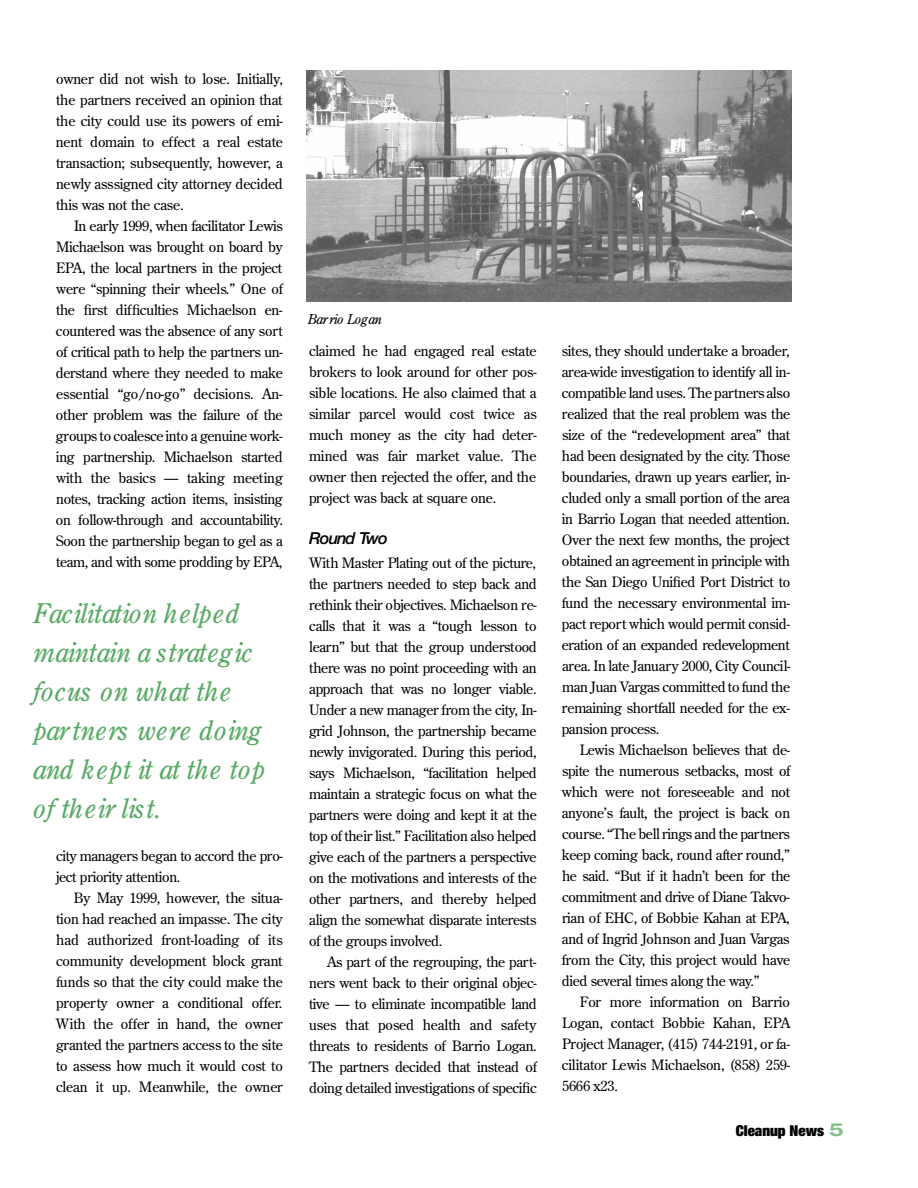
<style>
.page{position:relative;width:918px;height:1188px;background:#fff}
.page>*{position:absolute;margin:0;border:0;box-sizing:border-box;transform-origin:0 0}
.t1{font:italic 27px/39px "Century Old Style";letter-spacing:-.015em;color:#5aaa66}
.t2{font:italic 500 16.5px "Helvetica Neue";letter-spacing:-.07em;color:#000}
.t3{font:900 expanded 15px "Helvetica Neue";color:#000}
.t4{font:14.25px/21px "Century Old Style";letter-spacing:-.025em;color:#000;text-align:justify}
.t5{font:italic 13.5px "Century Old Style";letter-spacing:-.03em;color:#000}
.s1{font-weight:700;font-size:18px;color:#83c08d}
</style>
<div class="page">
<img style="left:306px;top:71px;width:485px;height:231px">
<p class="t4" style="left:56px;top:70px;width:228px">owner did not wish to lose. Initially, the partners received an opinion that the city could use its powers of emi&shy;nent domain to effect a real estate transaction; subsequently, however, a newly asssigned city attorney decided this was not the case.</p>
<p class="t4" style="left:56px;top:217px;width:229px;text-indent:18px">In early 1999, when facilitator Lewis Michaelson was brought on board by E PA, the local partners in the pro j e c t w e re “spinning their wheels.” One of the first difficulties Michaelson en&shy;c o u n t e red was the absence of any sort of critical path to help the partners un&shy;derstand where they needed to make essential “go/no-go” decisions. An&shy;other problem was the failure of the g roups to coalesce into a genuine work&shy;ing partnership. Michaelson start e d with the basics — taking meeting notes, tracking action items, insisting on follow-through and accountability.<br>Soon the partnership began to gel as a team, and with some prodding by EPA ,</p>
<h1 class="t1" style="left:33px;top:596px;width:234px">Facilitation helped maintain a strategic focus on what the<br>p a rtners were doing and kept it at the top of their list.</h1>
<p class="t4" style="left:56px;top:847px;width:228px">city managers began to accord the pro&shy;ject priority attention.</p>
<p class="t4" style="left:56px;top:889px;width:229px;text-indent:18px">By May 1999, however, the situa&shy;tion had reached an impasse. The city had authorized front-loading of its community development block grant funds so that the city could make the p ro p e rty owner a conditional off e r.<br>With the offer in hand, the owner granted the partners access to the site to assess how much it would cost to clean it up. Meanwhile, the owner</p>
<p class="t5" style="left:308px;top:313px;width:76px">B a rrio Logan</p>
<p class="t4" style="left:309px;top:342px;width:229px">claimed he had engaged real estate b rokers to look around for other pos&shy;sible locations. He also claimed that a similar parcel would cost twice as much money as the city had deter&shy;mined was fair market value. The owner then rejected the off e r, and the p roject was back at square one.</p>
<p class="t2" style="left:309px;top:532px;width:80px">Round Tw o</p>
<p class="t4" style="left:309px;top:553px;width:229px">With Master Plating out of the picture , the partners needed to step back and rethink their objectives. Michaelson re&shy;calls that it was a “tough lesson to l e a rn” but that the group understood t h e re was no point proceeding with an a p p roach that was no longer viable.<br>Under a new manager from the city, In&shy;grid Johnson, the partnership became newly invigorated. During this period, says Michaelson, “facilitation helped maintain a strategic focus on what the p a rtners were doing and kept it at the top of their list.” Facilitation also helped give each of the partners a perspective on the motivations and interests of the other partners, and thereby helped align the somewhat disparate intere s t s of the groups involved.</p>
<p class="t4" style="left:309px;top:952px;width:229px;text-indent:18px">As part of the re g rouping, the part&shy;ners went back to their original objec&shy;tive — to eliminate incompatible land uses that posed health and safety t h reats to residents of Barrio Logan.<br>The partners decided that instead of doing detailed investigations of specific</p>
<p class="t4" style="left:562px;top:341px;width:230px">sites, they should undertake a bro a d e r, a rea-wide investigation to identify all in&shy;compatible land uses. The partners also realized that the real problem was the size of the “redevelopment area” that had been designated by the city. Those boundaries, drawn up years earlier, in&shy;cluded only a small portion of the are a in Barrio Logan that needed attention.<br>Over the next few months, the pro j e c t obtained an agreement in principle with the San Diego Unified Port District to fund the necessary environmental im&shy;pact re p o rt which would permit consid&shy;eration of an expanded re d e v e l o p m e n t a rea. In late January 2000, City Council&shy;man Juan Va rgas committed to fund the remaining shortfall needed for the ex&shy;pansion process.</p>
<p class="t4" style="left:562px;top:740px;width:230px;text-indent:18px">Lewis Michaelson believes that de&shy;spite the numerous setbacks, most of which were not foreseeable and not a n y o n e ’s fault, the project is back on course. “The bell rings and the part n e r s keep coming back, round after ro u n d , ” he said. “But if it hadn’t been for the commitment and drive of Diane Ta k v o&shy;rian of EHC, of Bobbie Kahan at EPA , and of Ingrid Johnson and Juan Va rg a s f rom the City, this project would have died several times along the way.”</p>
<p class="t4" style="left:562px;top:992px;width:230px;text-indent:18px">For more information on Barr i o Logan, contact Bobbie Kahan, EPA P roject Manager, (415) 744-2191, or fa&shy;cilitator Lewis Michaelson, (858) 259- 5666 x23.</p>
<p class="t3" style="left:736px;top:1126px;width:109px">Cleanup News <span class="s1">5</span></p>
</div>
